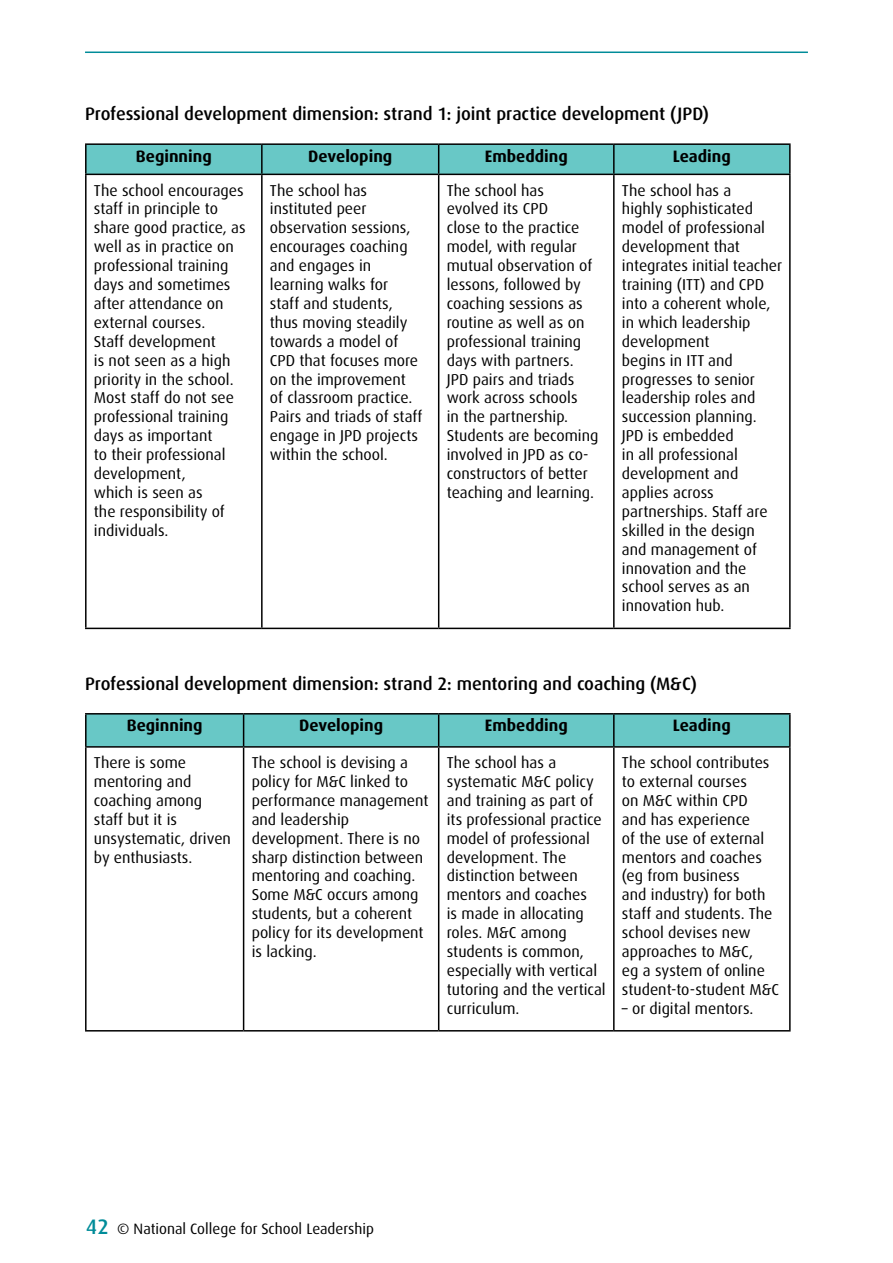
<style>
.page{position:relative;width:893px;height:1263px;background:#fff}
.page>*{position:absolute;margin:0;border:0;box-sizing:border-box;transform-origin:0 0}
.t1{font:500 18px "Dax";letter-spacing:-.005em;color:#000}
.t2{font:700 16.5px "Dax";color:#000}
.t3{font:15.75px/18.9px "Dax";color:#000}
.t4{font:15px "Dax";color:#000}
.s1{font-weight:500;font-size:21px;color:#008c99}
</style>
<div class="page">
<hr style="left:85px;top:52px;width:723px;height:1px;background:#008c99">
<svg style="left:87px;top:175px;width:702px;height:453px"></svg>
<hr style="left:85px;top:143px;width:177px;height:2px;background:#000">
<hr style="left:262px;top:143px;width:177px;height:2px;background:#000">
<hr style="left:439px;top:143px;width:175px;height:2px;background:#000">
<hr style="left:614px;top:143px;width:177px;height:2px;background:#000">
<hr style="left:85px;top:174px;width:177px;height:1px;background:#000">
<hr style="left:262px;top:174px;width:177px;height:1px;background:#000">
<hr style="left:439px;top:174px;width:175px;height:1px;background:#000">
<hr style="left:614px;top:174px;width:177px;height:1px;background:#000">
<hr style="left:85px;top:628px;width:177px;height:1px;background:#000">
<hr style="left:262px;top:628px;width:177px;height:1px;background:#000">
<hr style="left:439px;top:628px;width:175px;height:1px;background:#000">
<hr style="left:614px;top:628px;width:177px;height:1px;background:#000">
<hr style="left:85px;top:145px;width:2px;height:29px;background:#000">
<hr style="left:85px;top:175px;width:2px;height:453px;background:#000">
<svg style="left:86px;top:144px;width:704px;height:30px;background:#62bebc"></svg>
<hr style="left:613px;top:145px;width:2px;height:29px;background:#000">
<hr style="left:789px;top:145px;width:2px;height:29px;background:#000">
<hr style="left:261px;top:175px;width:2px;height:453px;background:#000">
<hr style="left:438px;top:175px;width:1px;height:453px;background:#000">
<hr style="left:613px;top:175px;width:2px;height:453px;background:#000">
<hr style="left:789px;top:175px;width:2px;height:453px;background:#000">
<div style="left:87px;top:714px;width:702px;height:32px;background:#68c8c6"></div>
<svg style="left:242px;top:748px;width:198px;height:282px"></svg>
<hr style="left:85px;top:713px;width:159px;height:1px;background:#000">
<hr style="left:244px;top:713px;width:195px;height:1px;background:#000">
<hr style="left:439px;top:713px;width:175px;height:1px;background:#000">
<hr style="left:614px;top:713px;width:177px;height:1px;background:#000">
<hr style="left:85px;top:746px;width:159px;height:2px;background:#000">
<hr style="left:244px;top:746px;width:195px;height:2px;background:#000">
<hr style="left:439px;top:746px;width:175px;height:2px;background:#000">
<hr style="left:614px;top:746px;width:177px;height:2px;background:#000">
<hr style="left:85px;top:1030px;width:159px;height:1px;background:#000">
<hr style="left:244px;top:1030px;width:195px;height:1px;background:#000">
<hr style="left:439px;top:1030px;width:175px;height:1px;background:#000">
<hr style="left:614px;top:1030px;width:177px;height:1px;background:#000">
<hr style="left:85px;top:714px;width:2px;height:32px;background:#000">
<hr style="left:85px;top:748px;width:2px;height:282px;background:#000">
<hr style="left:243px;top:714px;width:1px;height:32px;background:#000">
<hr style="left:438px;top:714px;width:1px;height:32px;background:#000">
<hr style="left:613px;top:714px;width:2px;height:32px;background:#000">
<hr style="left:789px;top:714px;width:2px;height:32px;background:#000">
<hr style="left:243px;top:748px;width:1px;height:282px;background:#000">
<hr style="left:438px;top:748px;width:1px;height:282px;background:#000">
<hr style="left:613px;top:748px;width:2px;height:282px;background:#000">
<hr style="left:789px;top:748px;width:2px;height:282px;background:#000">
<p class="t1" style="left:85px;top:102px;width:625px">Professional development dimension: strand 1: joint practice development (JPD)</p>
<p class="t2" style="left:136px;top:145px;width:77px">Beginning</p>
<p class="t2" style="left:308px;top:145px;width:86px">Developing</p>
<p class="t2" style="left:485px;top:145px;width:84px">Embedding</p>
<p class="t2" style="left:673px;top:145px;width:59px">Leading</p>
<p class="t3" style="left:94px;top:180px;width:153px">The school encourages staff in principle to share good practice, as well as in practice on professional training days and sometimes after attendance on external courses.<br>Staff development<br>is not seen as a high priority in the school.<br>Most staff do not see professional training days as important<br>to their professional development,<br>which is seen as<br>the responsibility of individuals.</p>
<p class="t3" style="left:270px;top:180px;width:154px">The school has instituted peer observation sessions, encourages coaching and engages in learning walks for<br>staff and students, thus moving steadily towards a model of<br>CPD that focuses more on the improvement of classroom practice.<br>Pairs and triads of staff engage in JPD projects within the school.</p>
<p class="t3" style="left:447px;top:180px;width:153px">The school has evolved its CPD<br>close to the practice model, with regular mutual observation of lessons, followed by coaching sessions as routine as well as on professional training days with partners.<br>JPD pairs and triads work across schools<br>in the partnership.<br>Students are becoming involved in JPD as co&shy;constructors of better teaching and learning.</p>
<p class="t3" style="left:622px;top:180px;width:162px">The school has a<br>highly sophisticated model of professional development that integrates initial teacher training (ITT) and CPD into a coherent whole, in which leadership development<br>begins in ITT and progresses to senior leadership roles and succession planning.<br>JPD is embedded<br>in all professional development and applies across partnerships. Staff are skilled in the design and management of innovation and the school serves as an innovation hub.</p>
<p class="t1" style="left:85px;top:672px;width:613px">Professional development dimension: strand 2: mentoring and coaching (M&amp;C)</p>
<p class="t2" style="left:127px;top:715px;width:77px">Beginning</p>
<p class="t2" style="left:299px;top:715px;width:86px">Developing</p>
<p class="t2" style="left:485px;top:715px;width:84px">Embedding</p>
<p class="t2" style="left:673px;top:715px;width:59px">Leading</p>
<p class="t3" style="left:94px;top:753px;width:139px">There is some mentoring and coaching among staff but it is unsystematic, driven by enthusiasts.</p>
<p class="t3" style="left:252px;top:753px;width:178px">The school is devising a policy for M&amp;C linked to performance management and leadership development. There is no sharp distinction between mentoring and coaching.<br>Some M&amp;C occurs among students, but a coherent policy for its development is lacking.</p>
<p class="t3" style="left:447px;top:753px;width:160px">The school has a systematic M&amp;C policy and training as part of its professional practice model of professional development. The distinction between mentors and coaches<br>is made in allocating roles. M&amp;C among students is common, especially with vertical tutoring and the vertical curriculum.</p>
<p class="t3" style="left:622px;top:753px;width:159px">The school contributes to external courses<br>on M&amp;C within CPD<br>and has experience<br>of the use of external mentors and coaches (eg from business<br>and industry) for both staff and students. The school devises new approaches to M&amp;C,<br>eg a system of online student-to-student M&amp;C</p>
<p class="t3" style="left:622px;top:998px;width:133px">– or digital mentors.</p>
<p class="t4" style="left:86px;top:1219px;width:290px"><span class="s1">42</span> © National College for School Leadership</p>
</div>
